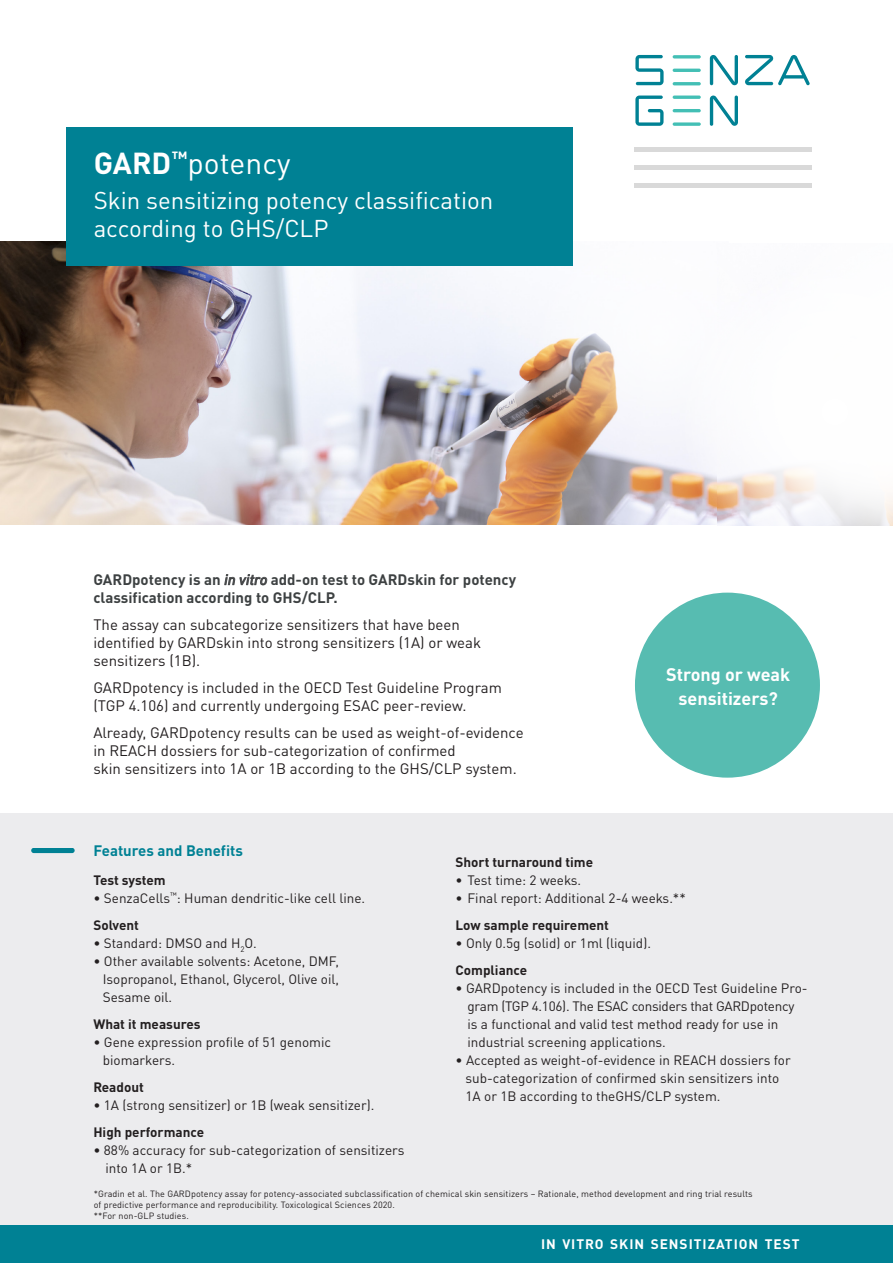
<style>
.page{position:relative;width:893px;height:1263px;background:#fff}
.page>*{position:absolute;margin:0;border:0;box-sizing:border-box;transform-origin:0 0}
.t1{font:30px "DIN Pro";color:#fff}
.t2{font:24px "DIN Pro";color:#fff}
.t3{font:700 18px/24px "DIN Pro";color:#fff;text-align:center}
.t4{font:15px "DIN Pro";color:#231f20}
.t5{font:700 15px "DIN Pro";color:#3d4142}
.t6{font:700 15px "DIN Pro";color:#008194}
.t7{font:700 13.65px "DIN Pro";letter-spacing:.07em;color:#fff}
.t8{font:13.5px/18px "DIN Pro";color:#231f20}
.t9{font:700 13.5px "DIN Pro";color:#231f20}
.t10{font:9px/10.8px "DIN Pro";letter-spacing:.01em;color:#231f20}
.s1{font-weight:700}
.s2{font-family:"DIN Next CYR";font-weight:400;font-style:italic;color:#57585a}
</style>
<div class="page">
<hr style="left:673px;top:69px;width:28px;height:3px;background:#43bfb5;border-radius:2px">
<hr style="left:673px;top:82px;width:28px;height:3px;background:#43bfb5;border-radius:2px">
<svg style="left:673px;top:55px;width:28px;height:4px"></svg>
<hr style="left:673px;top:109px;width:28px;height:3px;background:#43bfb5;border-radius:2px">
<svg style="left:673px;top:122px;width:28px;height:4px"></svg>
<hr style="left:673px;top:96px;width:28px;height:3px;background:#43bfb5;border-radius:2px">
<svg style="left:635px;top:96px;width:29px;height:30px"></svg>
<svg style="left:710px;top:96px;width:28px;height:30px"></svg>
<svg style="left:635px;top:55px;width:29px;height:30px"></svg>
<svg style="left:710px;top:55px;width:28px;height:30px"></svg>
<svg style="left:745px;top:55px;width:65px;height:30px"></svg>
<hr style="left:635px;top:148px;width:177px;height:4px;background:#d9d9d9">
<div style="left:635px;top:165px;width:177px;height:5px;background:#d9d9d9"></div>
<hr style="left:635px;top:183px;width:177px;height:4px;background:#d9d9d9">
<div style="left:0;top:1225px;width:893px;height:38px;background:#008194"></div>
<img style="left:0;top:242px;width:678px;height:282px">
<div style="left:0;top:813px;width:893px;height:412px;background:#ececee"></div>
<hr style="left:31px;top:849px;width:44px;height:4px;background:#008194;border-radius:3px">
<div style="left:635px;top:593px;width:185px;height:185px;background:#57bcb1;border-radius:50%"></div>
<svg style="left:525px;top:202px;width:266px;height:266px"></svg>
<svg style="left:678px;top:255px;width:215px;height:271px"></svg>
<div style="left:66px;top:127px;width:507px;height:139px;background:#008194"></div>
<p class="t1" style="left:94px;top:139px;width:198px"><span class="s1">GARD</span><sup>™</sup>potency</p>
<p class="t2" style="left:94px;top:181px;width:401px">Skin sensitizing potency classification</p>
<p class="t2" style="left:94px;top:210px;width:236px">according to GHS/CLP</p>
<p class="t5" style="left:93px;top:567px;width:424px">GARDpotency is an <span class="s2">in vitro</span> add-on test to GARDskin for potency</p>
<p class="t5" style="left:93px;top:585px;width:246px">classification according to GHS/CLP.</p>
<p class="t4" style="left:93px;top:612px;width:368px">The assay can subcategorize sensitizers that have been</p>
<p class="t4" style="left:93px;top:630px;width:389px">identified by GARDskin into strong sensitizers (1A) or weak</p>
<p class="t4" style="left:93px;top:648px;width:108px">sensitizers (1B).</p>
<p class="t4" style="left:93px;top:675px;width:410px">GARDpotency is included in the OECD Test Guideline Program</p>
<p class="t4" style="left:93px;top:693px;width:374px">(TGP 4.106) and currently undergoing ESAC peer-review.</p>
<p class="t4" style="left:93px;top:720px;width:432px">Already, GARDpotency results can be used as weight-of-evidence</p>
<p class="t4" style="left:93px;top:738px;width:364px">in REACH dossiers for sub-categorization of confirmed</p>
<p class="t4" style="left:93px;top:756px;width:425px">skin sensitizers into 1A or 1B according to the GHS/CLP system.</p>
<p class="t3" style="left:666px;top:661px;width:126px">Strong or weak sensitizers?</p>
<p class="t6" style="left:93px;top:838px;width:151px">Features and Benefits</p>
<p class="t9" style="left:93px;top:868px;width:74px">Test system</p>
<p class="t8" style="left:93px;top:887px;width:273px">• SenzaCells<sup>™</sup>: Human dendritic-like cell line.</p>
<p class="t9" style="left:93px;top:913px;width:47px">Solvent</p>
<p class="t8" style="left:93px;top:932px;width:165px">• Standard: DMSO and H<sub>2</sub>O.</p>
<p class="t8" style="left:93px;top:950px;width:247px">• Other available solvents: Acetone, DMF,</p>
<p class="t8" style="left:103px;top:968px;width:238px">Isopropanol, Ethanol, Glycerol, Olive oil,</p>
<p class="t8" style="left:103px;top:986px;width:71px">Sesame oil.</p>
<p class="t9" style="left:93px;top:1012px;width:109px">What it measures</p>
<p class="t8" style="left:93px;top:1031px;width:239px">• Gene expression profile of 51 genomic</p>
<p class="t8" style="left:103px;top:1049px;width:74px">biomarkers.</p>
<p class="t9" style="left:93px;top:1075px;width:52px">Readout</p>
<p class="t8" style="left:93px;top:1094px;width:283px">• 1A (strong sensitizer) or 1B (weak sensitizer).</p>
<p class="t9" style="left:93px;top:1120px;width:112px">High performance</p>
<p class="t8" style="left:93px;top:1139px;width:313px">• 88% accuracy for sub-categorization of sensitizers</p>
<p class="t8" style="left:105px;top:1157px;width:88px">into 1A or 1B.*</p>
<p class="t10" style="left:94px;top:1187px;width:660px">*Gradin et al. The GARDpotency assay for potency-associated subclassification of chemical skin sensitizers – Rationale, method development and ring trial results of predictive performance and reproducibility. Toxicological Sciences 2020.</p>
<p class="t10" style="left:94px;top:1209px;width:97px">**For non-GLP studies.</p>
<p class="t9" style="left:455px;top:851px;width:139px">Short turnaround time</p>
<p class="t8" style="left:455px;top:870px;width:127px">• Test time: 2 weeks.</p>
<p class="t8" style="left:455px;top:888px;width:232px">• Final report: Additional 2-4 weeks.**</p>
<p class="t9" style="left:455px;top:914px;width:155px">Low sample requirement</p>
<p class="t8" style="left:455px;top:933px;width:197px">• Only 0.5g (solid) or 1ml (liquid).</p>
<p class="t9" style="left:455px;top:959px;width:73px">Compliance</p>
<p class="t8" style="left:467px;top:978px;width:342px;text-indent:-12px">• GARDpotency is included in the OECD Test Guideline Pro&shy;gram (TGP 4.106). The ESAC considers that GARDpotency is a functional and valid test method ready for use in industrial screening applications.</p>
<p class="t8" style="left:455px;top:1050px;width:337px;text-align:center">• Accepted as weight-of-evidence in REACH dossiers for sub-categorization of confirmed skin sensitizers into</p>
<p class="t8" style="left:466px;top:1086px;width:257px">1A or 1B according to theGHS/CLP system.</p>
<p class="t7" style="left:541px;top:1233px;width:260px">IN VITRO SKIN SENSITIZATION TEST</p>
</div>
